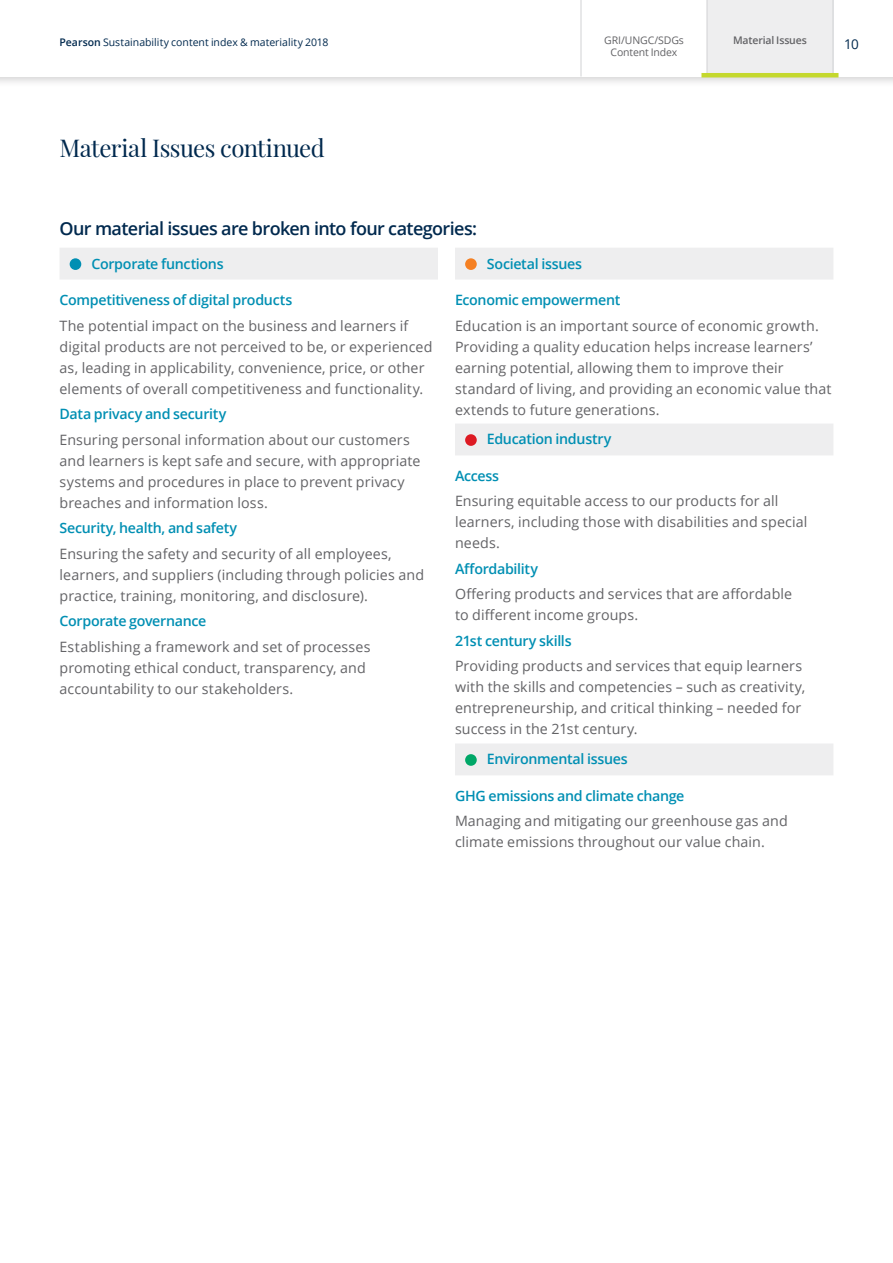
<style>
.page{position:relative;width:893px;height:1263px;background:#fff}
.page>*{position:absolute;margin:0;border:0;box-sizing:border-box;transform-origin:0 0}
.t1{font:24px "Playfair Display";letter-spacing:-.02em;color:#00294e}
.t2{font:600 18px "Open Sans";letter-spacing:-.035em;color:#00294e}
.t3{font:14.25px/21px "Open Sans";letter-spacing:.01em;color:#636366}
.t4{font:600 14.25px "Open Sans";letter-spacing:-.02em;color:#008fb3}
.t5{font:13.5px "Open Sans";color:#00294e}
.t6{font:10.5px "Open Sans";color:#00294e}
.t7{font:10.5px/12px "Open Sans";letter-spacing:-.015em;color:#636366;text-align:center}
.t8{font:600 10.5px "Open Sans";letter-spacing:-.015em;color:#636366}
.s1{font-weight:600}
</style>
<div class="page">
<div style="left:0;top:0;width:893px;height:88px;background:#231f20;opacity:.2"></div>
<div style="left:0;top:0;width:893px;height:77px;background:#fff"></div>
<div style="left:707px;top:0;width:126px;height:77px;background:#eeeeef"></div>
<hr style="left:581px;top:0;width:1px;height:77px;background:#d1d2d4">
<hr style="left:707px;top:0;width:1px;height:77px;background:#d1d2d4">
<hr style="left:833px;top:0;width:1px;height:77px;background:#d1d2d4">
<hr style="left:701px;top:73px;width:137px;height:4px;background:#c4d82d">
<div style="left:60px;top:248px;width:378px;height:31px;background:#eeeeef"></div>
<div style="left:70px;top:258px;width:11px;height:12px;background:#008fb3;border-radius:50%"></div>
<div style="left:455px;top:248px;width:378px;height:31px;background:#eeeeef"></div>
<div style="left:465px;top:258px;width:12px;height:12px;background:#f58023;border-radius:50%"></div>
<div style="left:455px;top:424px;width:378px;height:31px;background:#eeeeef"></div>
<div style="left:465px;top:434px;width:12px;height:12px;background:#dd1a23;border-radius:50%"></div>
<div style="left:455px;top:744px;width:378px;height:31px;background:#eeeeef"></div>
<div style="left:465px;top:754px;width:12px;height:12px;background:#00a767;border-radius:50%"></div>
<p class="t6" style="left:60px;top:35px;width:270px"><span class="s1">Pearson</span> Sustainability content index &amp; materiality 2018</p>
<p class="t8" style="left:733px;top:33px;width:75px">Material Issues</p>
<p class="t5" style="left:844px;top:34px;width:16px">10</p>
<p class="t7" style="left:604px;top:33px;width:81px">GRI/UNGC/SDGs<br>Content Index</p>
<h1 class="t1" style="left:60px;top:130px;width:267px">Material Issues continued</h1>
<p class="t2" style="left:60px;top:216px;width:419px">Our material issues are broken into four categories:</p>
<p class="t4" style="left:91px;top:254px;width:134px">Corporate functions</p>
<p class="t4" style="left:60px;top:290px;width:234px">Competitiveness of digital products</p>
<p class="t3" style="left:60px;top:314px;width:374px">The potential impact on the business and learners if digital products are not perceived to be, or experienced as, leading in applicability, convenience, price, or other elements of overall competitiveness and functionality.</p>
<p class="t4" style="left:60px;top:404px;width:168px">Data privacy and security</p>
<p class="t3" style="left:60px;top:428px;width:362px">Ensuring personal information about our customers and learners is kept safe and secure, with appropriate systems and procedures in place to prevent privacy breaches and information loss.</p>
<p class="t4" style="left:60px;top:518px;width:179px">Security, health, and safety</p>
<p class="t3" style="left:60px;top:542px;width:366px">Ensuring the safety and security of all employees, learners, and suppliers (including through policies and practice, training, monitoring, and disclosure).</p>
<p class="t4" style="left:60px;top:611px;width:148px">Corporate governance</p>
<p class="t3" style="left:60px;top:635px;width:313px">Establishing a framework and set of processes promoting ethical conduct, transparency, and accountability to our stakeholders.</p>
<p class="t4" style="left:487px;top:254px;width:97px">Societal issues</p>
<p class="t4" style="left:455px;top:290px;width:167px">Economic empowerment</p>
<p class="t3" style="left:455px;top:314px;width:378px">Education is an important source of economic growth.<br>Providing a quality education helps increase learners’ earning potential, allowing them to improve their standard of living, and providing an economic value that extends to future generations.</p>
<p class="t4" style="left:487px;top:429px;width:126px">Education industry</p>
<p class="t4" style="left:455px;top:466px;width:46px">Access</p>
<p class="t3" style="left:455px;top:490px;width:354px">Ensuring equitable access to our products for all learners, including those with disabilities and special needs.</p>
<p class="t4" style="left:455px;top:559px;width:85px">Affordability</p>
<p class="t3" style="left:455px;top:583px;width:339px">Offering products and services that are affordable to different income groups.</p>
<p class="t4" style="left:455px;top:631px;width:118px">21st century skills</p>
<p class="t3" style="left:455px;top:655px;width:352px">Providing products and services that equip learners with the skills and competencies – such as creativity, entrepreneurship, and critical thinking – needed for success in the 21st century.</p>
<p class="t4" style="left:487px;top:749px;width:142px">Environmental issues</p>
<p class="t4" style="left:455px;top:786px;width:231px">GHG emissions and climate change</p>
<p class="t3" style="left:455px;top:810px;width:334px">Managing and mitigating our greenhouse gas and climate emissions throughout our value chain.</p>
</div>
